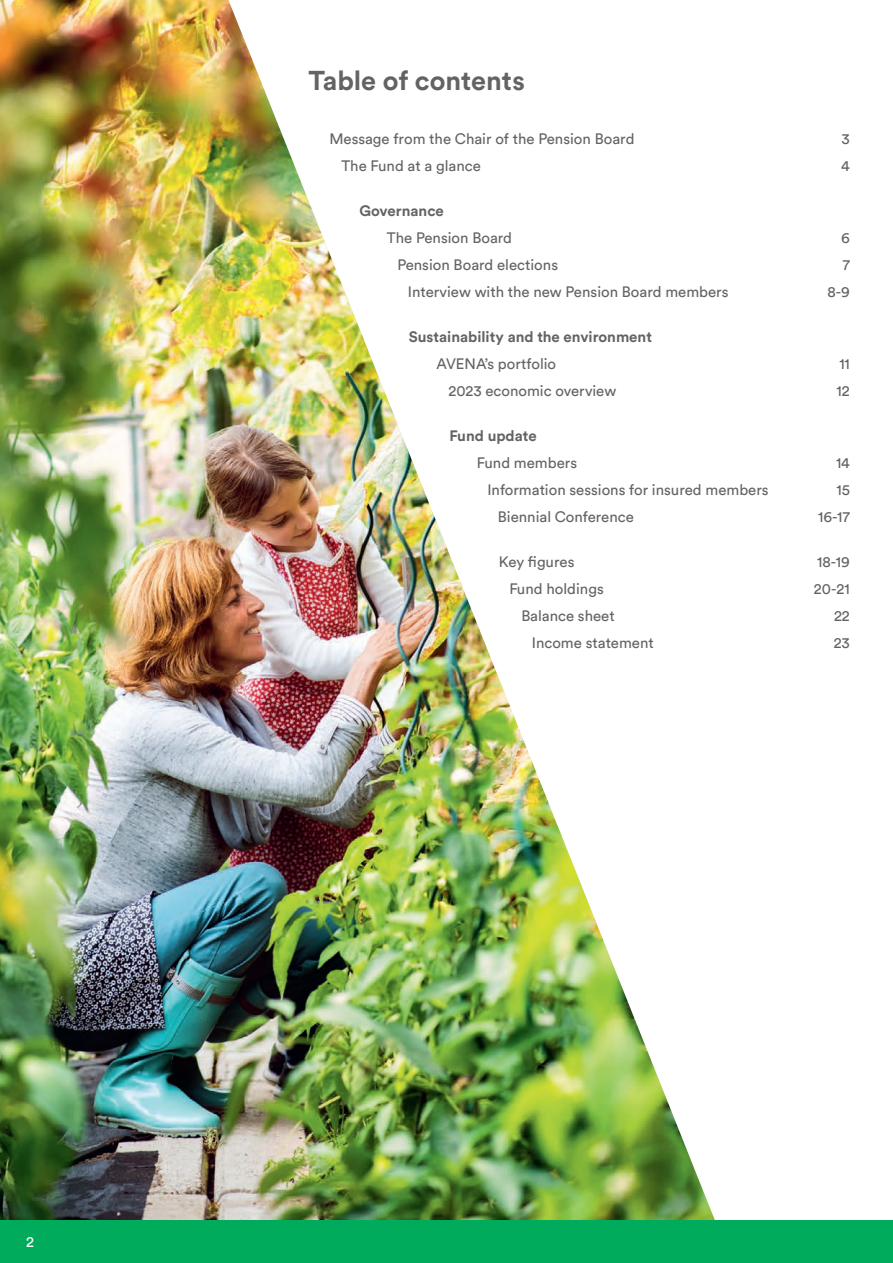
<style>
.page{position:relative;width:893px;height:1263px;background:#fff}
.page>*{position:absolute;margin:0;border:0;box-sizing:border-box;transform-origin:0 0}
.Titre{font:700 27px "Circular Std";color:#636366}
.courant{font:15px "Circular Std";color:#636366}
.courant-2{font:700 15px "Circular Std";color:#636366}
.t1{font:15px "Circular Std";color:#fff}
</style>
<div class="page">
<img style="left:0;top:0;width:715px;height:1220px">
<div style="left:0;top:1220px;width:893px;height:43px;background:#00ab5b"></div>
<p class="t1" style="left:26px;top:1233px;width:9px">2</p>
<p class="Titre" style="left:308px;top:63px;width:218px">Table of contents</p>
<p class="courant" style="left:329px;top:130px;width:307px">Message from the Chair of the Pension Board</p>
<p class="courant" style="left:842px;top:130px;width:10px">3</p>
<p class="courant" style="left:341px;top:157px;width:141px">The Fund at a glance</p>
<p class="courant" style="left:841px;top:157px;width:10px">4</p>
<p class="courant-2" style="left:359px;top:201px;width:86px">Governance</p>
<p class="courant" style="left:387px;top:229px;width:127px">The Pension Board</p>
<p class="courant" style="left:841px;top:229px;width:10px">6</p>
<p class="courant" style="left:397px;top:256px;width:162px">Pension Board elections</p>
<p class="courant" style="left:843px;top:256px;width:9px">7</p>
<p class="courant" style="left:408px;top:283px;width:322px">Interview with the new Pension Board members</p>
<p class="courant" style="left:827px;top:283px;width:24px">8-9</p>
<p class="courant-2" style="left:409px;top:327px;width:245px">Sustainability and the environment</p>
<p class="courant" style="left:436px;top:355px;width:121px">AVENA’s portfolio</p>
<p class="courant" style="left:839px;top:355px;width:12px">11</p>
<p class="courant" style="left:448px;top:382px;width:169px">2023 economic overview</p>
<p class="courant" style="left:837px;top:382px;width:15px">12</p>
<p class="courant-2" style="left:449px;top:426px;width:89px">Fund update</p>
<p class="courant" style="left:477px;top:454px;width:102px">Fund members</p>
<p class="courant" style="left:836px;top:454px;width:15px">14</p>
<p class="courant" style="left:487px;top:481px;width:283px">Information sessions for insured members</p>
<p class="courant" style="left:836px;top:481px;width:15px">15</p>
<p class="courant" style="left:498px;top:508px;width:137px">Biennial Conference</p>
<p class="courant" style="left:818px;top:508px;width:33px">16-17</p>
<p class="courant" style="left:499px;top:553px;width:77px">Key figures</p>
<p class="courant" style="left:817px;top:553px;width:34px">18-19</p>
<p class="courant" style="left:509px;top:580px;width:96px">Fund holdings</p>
<p class="courant" style="left:814px;top:580px;width:37px">20-21</p>
<p class="courant" style="left:521px;top:607px;width:95px">Balance sheet</p>
<p class="courant" style="left:834px;top:607px;width:17px">22</p>
<p class="courant" style="left:532px;top:634px;width:123px">Income statement</p>
<p class="courant" style="left:834px;top:634px;width:18px">23</p>
</div>
